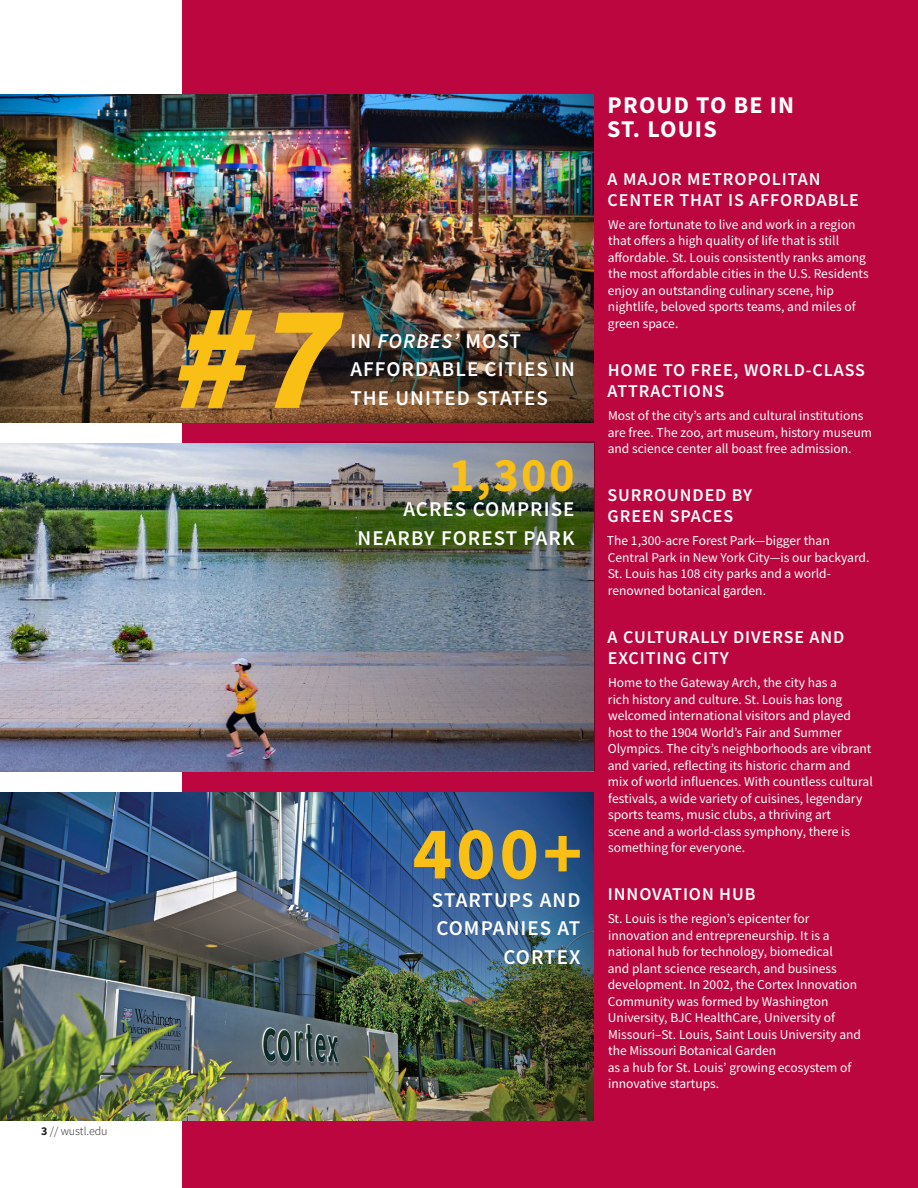
<style>
.page{position:relative;width:918px;height:1188px;background:#fff}
.page>*{position:absolute;margin:0;border:0;box-sizing:border-box;transform-origin:0 0}
.InCopy_Headline{font:italic 900 150.3px "Source Sans Pro";color:#f9bf14}
.Sidebar_header{font:700 75px "Source Sans Pro";color:#f9bf14}
.Sidebar_header-2{font:700 48.15px "Source Sans Pro";color:#f9bf14}
.Headline{font:700 24px/24px "Source Sans Pro";letter-spacing:.05em;color:#fff}
.Sidebar_header-3{font:600 21px/28.5px "Source Sans Pro";letter-spacing:.05em;color:#fff;text-align:right}
.InCopy_Headline-2{font:600 18px/21px "Source Sans Pro";letter-spacing:.05em;color:#fff}
.Body_copy{font:13.5px/16.5px "Source Sans Pro";color:#fff}
.t1{font:300 12px "Source Sans Pro";color:#231f20}
.s1{font-weight:700}
.s2{font-style:italic}
</style>
<div class="page">
<div style="left:182px;top:0;width:736px;height:1188px;background:#bc063f"></div>
<img style="left:0;top:94px;width:594px;height:329px">
<img style="left:0;top:443px;width:594px;height:329px">
<img style="left:0;top:792px;width:293px;height:328px">
<img style="left:212px;top:442px;width:382px;height:328px">
<img style="left:293px;top:792px;width:301px;height:328px">
<p class="t1" style="left:41px;top:1124px;width:68px"><span class="s1">3</span> // wustl.edu</p>
<p class="InCopy_Headline" style="left:176px;top:254px;width:165px">#7</p>
<p class="Sidebar_header-3" style="left:350px;top:326px;width:226px;text-align:left">IN <span class="s2">FORBES’</span> MOST<br>AFFORDABLE CITIES IN<br>THE UNITED STATES</p>
<p class="Sidebar_header-2" style="left:449px;top:442px;width:127px">1,300</p>
<p class="Sidebar_header-3" style="left:358px;top:495px;width:218px">ACRES COMPRISE<br>NEARBY FOREST PARK</p>
<p class="Sidebar_header" style="left:413px;top:803px;width:171px">400+</p>
<p class="Sidebar_header-3" style="left:432px;top:885px;width:150px">STARTUPS AND<br>COMPANIES AT<br>CORTEX</p>
<p class="Headline" style="left:607px;top:92px;width:189px">PROUD TO BE IN<br>ST. LOUIS</p>
<p class="InCopy_Headline-2" style="left:608px;top:168px;width:253px">A MAJOR METROPOLITAN<br>CENTER THAT IS AFFORDABLE</p>
<p class="Body_copy" style="left:608px;top:216px;width:262px">We are fortunate to live and work in a region that offers a high quality of life that is still affordable. St. Louis consistently ranks among the most affordable cities in the U.S. Residents enjoy an outstanding culinary scene, hip nightlife, beloved sports teams, and miles of green space.</p>
<p class="InCopy_Headline-2" style="left:608px;top:359px;width:259px">HOME TO FREE, WORLD-CLASS<br>ATTRACTIONS</p>
<p class="Body_copy" style="left:608px;top:407px;width:266px">Most of the city’s arts and cultural institutions are free. The zoo, art museum, history museum and science center all boast free admission.</p>
<p class="InCopy_Headline-2" style="left:608px;top:484px;width:146px">SURROUNDED BY<br>GREEN SPACES</p>
<p class="Body_copy" style="left:607px;top:532px;width:264px">The 1,300-acre Forest Park—bigger than Central Park in New York City—is our backyard.<br>St. Louis has 108 city parks and a world&shy;renowned botanical garden.</p>
<p class="InCopy_Headline-2" style="left:608px;top:626px;width:238px">A CULTURALLY DIVERSE AND<br>EXCITING CITY</p>
<p class="Body_copy" style="left:608px;top:674px;width:267px">Home to the Gateway Arch, the city has a<br>rich history and culture. St. Louis has long welcomed international visitors and played host to the 1904 World’s Fair and Summer Olympics. The city’s neighborhoods are vibrant and varied, reflecting its historic charm and mix of world influences. With countless cultural festivals, a wide variety of cuisines, legendary sports teams, music clubs, a thriving art<br>scene and a world-class symphony, there is something for everyone.</p>
<p class="InCopy_Headline-2" style="left:608px;top:883px;width:149px">INNOVATION HUB</p>
<p class="Body_copy" style="left:608px;top:910px;width:255px">St. Louis is the region’s epicenter for innovation and entrepreneurship. It is a national hub for technology, biomedical<br>and plant science research, and business development. In 2002, the Cortex Innovation Community was formed by Washington University, BJC HealthCare, University of Missouri–St. Louis, Saint Louis University and the Missouri Botanical Garden<br>as a hub for St. Louis’ growing ecosystem of innovative startups.</p>
</div>
